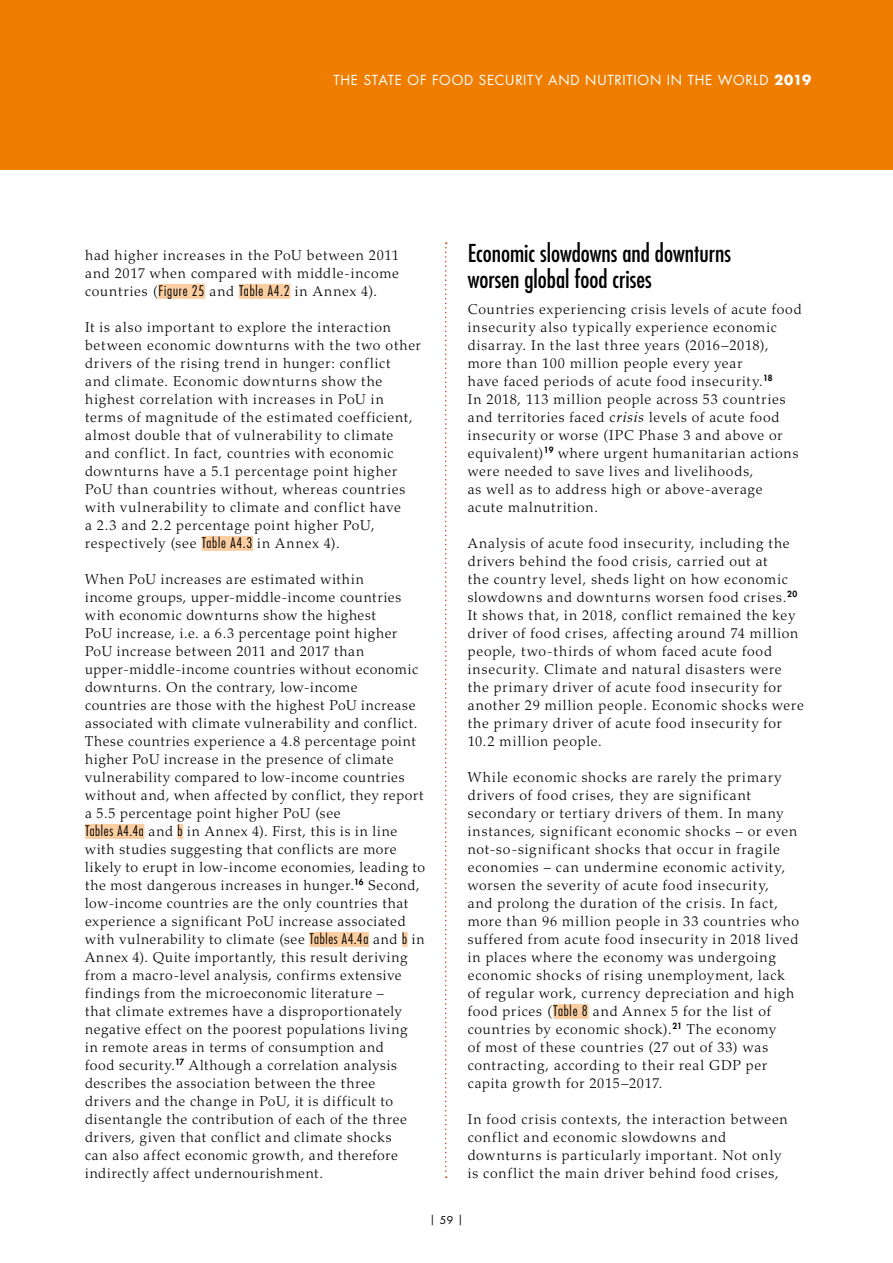
<style>
.page{position:relative;width:893px;height:1263px;background:#fff}
.page>*{position:absolute;margin:0;border:0;box-sizing:border-box;transform-origin:0 0}
.Heading3_OK{font:condensed 24px/25.5px "Futura Std";color:#000}
.NewPara1_OK{font:300 14.25px/18px "Palatino LT Std";letter-spacing:.055em;color:#000}
.t1{font:13.5px "Futura Std";letter-spacing:.055em;color:#fff}
.t2{font:10.5px "Futura Std";color:#000}
.s1{font-weight:700}
.s2{font-family:"Futura Std";font-stretch:condensed}
.s3{font-weight:400;font-style:italic}
</style>
<div class="page">
<div style="left:0;top:0;width:893px;height:170px;background:#ef7d00"></div>
<svg style="left:445px;top:242px;width:2px;height:936px"></svg>
<div style="left:158px;top:284px;width:47px;height:15px;background:#fbcea2"></div>
<div style="left:239px;top:284px;width:51px;height:15px;background:#fbcea2"></div>
<div style="left:202px;top:536px;width:51px;height:15px;background:#fbcea2"></div>
<div style="left:85px;top:824px;width:59px;height:15px;background:#fbcea2"></div>
<div style="left:178px;top:824px;width:5px;height:15px;background:#fbcea2"></div>
<div style="left:310px;top:932px;width:59px;height:15px;background:#fbcea2"></div>
<div style="left:402px;top:932px;width:6px;height:15px;background:#fbcea2"></div>
<div style="left:553px;top:1004px;width:36px;height:15px;background:#fbcea2"></div>
<p class="t1" style="left:333px;top:71px;width:479px">THE STATE OF FOOD SECURITY AND NUTRITION IN THE WORLD <span class="s1">2019</span></p>
<p class="NewPara1_OK" style="left:85px;top:246px;width:315px;text-align:justify">had higher increases in the PoU between 2011 and 2017 when compared with middle-income countries (<span class="s2">Figure 25</span> and <span class="s2">Table A4.2</span> in Annex 4).</p>
<p class="NewPara1_OK" style="left:85px;top:318px;width:337px">It is also important to explore the interaction between economic downturns with the two other drivers of the rising trend in hunger: conflict<br>and climate. Economic downturns show the highest correlation with increases in PoU in terms of magnitude of the estimated coefficient, almost double that of vulnerability to climate and conflict. In fact, countries with economic downturns have a 5.1 percentage point higher PoU than countries without, whereas countries with vulnerability to climate and conflict have<br>a 2.3 and 2.2 percentage point higher PoU, respectively (see <span class="s2">Table A4.3</span> in Annex 4).</p>
<p class="NewPara1_OK" style="left:85px;top:570px;width:342px">When PoU increases are estimated within<br>income groups, upper-middle-income countries with economic downturns show the highest<br>PoU increase, i.e. a 6.3 percentage point higher PoU increase between 2011 and 2017 than upper-middle-income countries without economic downturns. On the contrary, low-income<br>countries are those with the highest PoU increase associated with climate vulnerability and conflict.<br>These countries experience a 4.8 percentage point higher PoU increase in the presence of climate vulnerability compared to low-income countries without and, when affected by conflict, they report a 5.5 percentage point higher PoU (see<br><span class="s2">Tables A4.4a</span> and <span class="s2">b</span> in Annex 4). First, this is in line with studies suggesting that conflicts are more likely to erupt in low-income economies, leading to the most dangerous increases in hunger.<sup>16</sup> Second, low-income countries are the only countries that experience a significant PoU increase associated with vulnerability to climate (see <span class="s2">Tables A4.4a</span> and <span class="s2">b</span> in Annex 4). Quite importantly, this result deriving from a macro-level analysis, confirms extensive findings from the microeconomic literature –<br>that climate extremes have a disproportionately negative effect on the poorest populations living<br>in remote areas in terms of consumption and<br>food security.<sup>17</sup> Although a correlation analysis describes the association between the three<br>drivers and the change in PoU, it is difficult to disentangle the contribution of each of the three drivers, given that conflict and climate shocks<br>can also affect economic growth, and therefore indirectly affect undernourishment.</p>
<p class="Heading3_OK" style="left:468px;top:240px;width:265px">Economic slowdowns and downturns worsen global food crises</p>
<p class="NewPara1_OK" style="left:468px;top:300px;width:335px">Countries experiencing crisis levels of acute food insecurity also typically experience economic disarray. In the last three years (2016–2018), more than 100 million people every year<br>have faced periods of acute food insecurity.<sup>18<br></sup>In 2018, 113 million people across 53 countries and territories faced c<span class="s3">risis</span> levels of acute food insecurity or worse (IPC Phase 3 and above or equivalent)<sup>19</sup> where urgent humanitarian actions were needed to save lives and livelihoods,<br>as well as to address high or above-average<br>acute malnutrition.</p>
<p class="NewPara1_OK" style="left:468px;top:534px;width:338px">Analysis of acute food insecurity, including the drivers behind the food crisis, carried out at<br>the country level, sheds light on how economic slowdowns and downturns worsen food crises.<sup>20<br></sup>It shows that, in 2018, conflict remained the key driver of food crises, affecting around 74 million people, two-thirds of whom faced acute food insecurity. Climate and natural disasters were the primary driver of acute food insecurity for another 29 million people. Economic shocks were the primary driver of acute food insecurity for 10.2 million people.</p>
<p class="NewPara1_OK" style="left:468px;top:768px;width:333px">While economic shocks are rarely the primary drivers of food crises, they are significant secondary or tertiary drivers of them. In many instances, significant economic shocks – or even not-so-significant shocks that occur in fragile economies – can undermine economic activity, worsen the severity of acute food insecurity,<br>and prolong the duration of the crisis. In fact, more than 96 million people in 33 countries who suffered from acute food insecurity in 2018 lived in places where the economy was undergoing economic shocks of rising unemployment, lack of regular work, currency depreciation and high food prices (<span class="s2">Table 8</span> and Annex 5 for the list of countries by economic shock).<sup>21</sup> The economy<br>of most of these countries (27 out of 33) was contracting, according to their real GDP per capita growth for 2015–2017.</p>
<p class="NewPara1_OK" style="left:468px;top:1110px;width:322px">In food crisis contexts, the interaction between conflict and economic slowdowns and downturns is particularly important. Not only is conflict the main driver behind food crises,</p>
<p class="t2" style="left:429px;top:1213px;width:35px">| 59 |</p>
</div>
